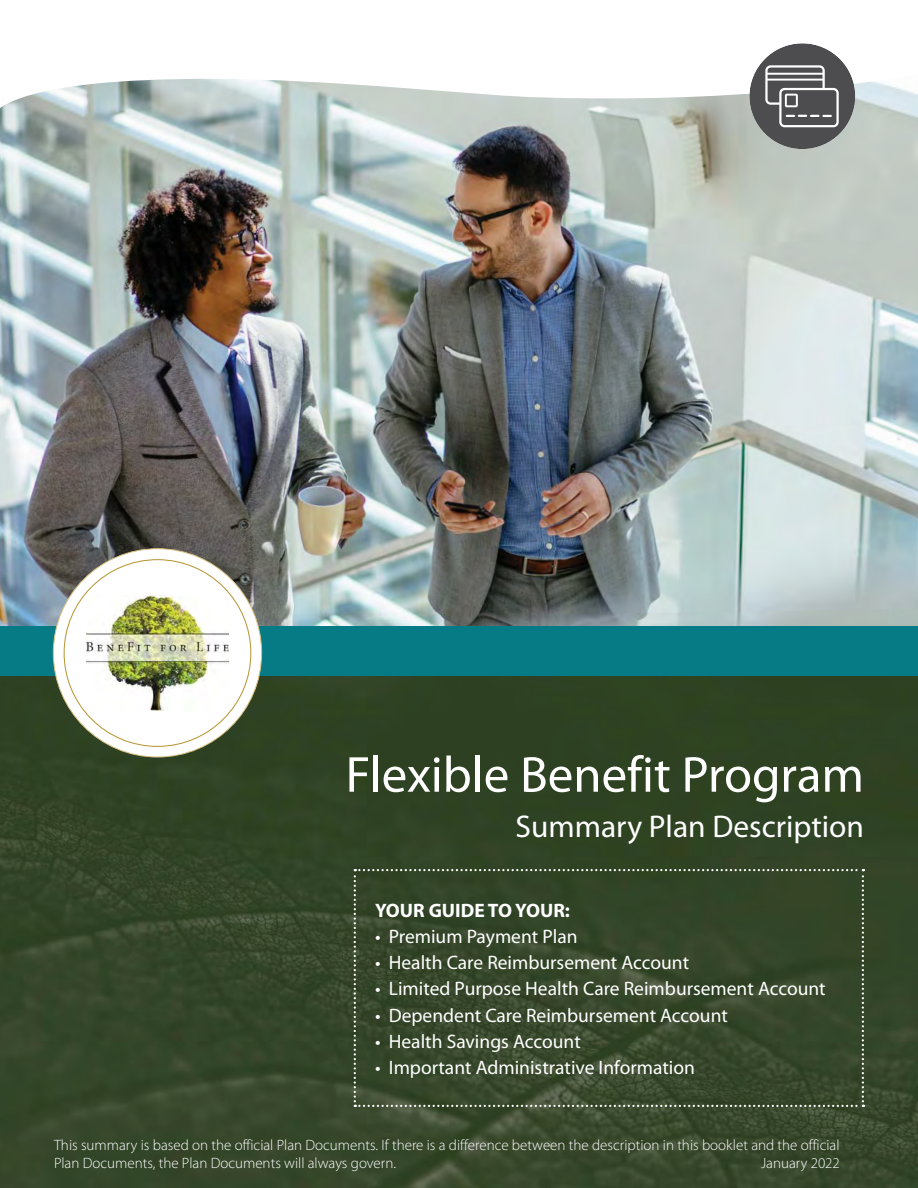
<style>
.page{position:relative;width:918px;height:1188px;background:#fff}
.page>*{position:absolute;margin:0;border:0;box-sizing:border-box;transform-origin:0 0}
.t1{font:51px "Myriad Pro";color:#fff}
.t2{font:31.5px "Myriad Pro";color:#fff}
.t3{font:19.5px "Myriad Pro";color:#fff}
.t4{font:700 19.5px "Myriad Pro";color:#fff}
.t5{font:300 15px/18px "Myriad Pro";color:#fff}
</style>
<div class="page">
<img style="left:0;top:74px;width:918px;height:552px">
<div style="left:749px;top:43px;width:106px;height:106px;background:#4d4d4f;border-radius:50%"></div>
<div style="left:779px;top:88px;width:60px;height:39px;border:2px solid #fff;border-radius:4px"></div>
<svg style="left:765px;top:65px;width:61px;height:41px"></svg>
<div style="left:785px;top:94px;width:13px;height:13px;border:2px solid #fff"></div>
<hr style="left:766px;top:73px;width:57px;height:2px;background:#fff">
<hr style="left:767px;top:79px;width:57px;height:2px;background:#fff">
<svg style="left:787px;top:115px;width:31px;height:2px"></svg>
<svg style="left:824px;top:115px;width:7px;height:2px"></svg>
<img style="left:0;top:675px;width:918px;height:513px">
<svg style="left:354px;top:869px;width:510px;height:238px;background:#3c4c30"></svg>
<div style="left:0;top:626px;width:918px;height:49px;background:#067b86"></div>
<svg style="left:53px;top:549px;width:209px;height:208px"></svg>
<div style="left:64px;top:560px;width:187px;height:186px;background:#fff;border-radius:50%"></div>
<img style="left:86px;top:596px;width:143px;height:115px">
<h1 class="t1" style="left:346px;top:755px;width:520px">Flexible Benefit Program</h1>
<h2 class="t2" style="left:516px;top:815px;width:350px">Summary Plan Description</h2>
<p class="t4" style="left:375px;top:903px;width:196px">YOUR GUIDE TO YOUR:</p>
<p class="t3" style="left:375px;top:929px;width:204px">• Premium Payment Plan</p>
<p class="t3" style="left:375px;top:955px;width:316px">• Health Care Reimbursement Account</p>
<p class="t3" style="left:375px;top:981px;width:452px">• Limited Purpose Health Care Reimbursement Account</p>
<p class="t3" style="left:375px;top:1008px;width:354px">• Dependent Care Reimbursement Account</p>
<p class="t3" style="left:375px;top:1034px;width:207px">• Health Savings Account</p>
<p class="t3" style="left:375px;top:1060px;width:321px">• Important Administrative Information</p>
<p class="t5" style="left:54px;top:1137px;width:787px">This summary is based on the official Plan Documents. If there is a difference between the description in this booklet and the official<br>Plan Documents, the Plan Documents will always govern.</p>
<p class="t5" style="left:761px;top:1155px;width:80px">January 2022</p>
</div>
